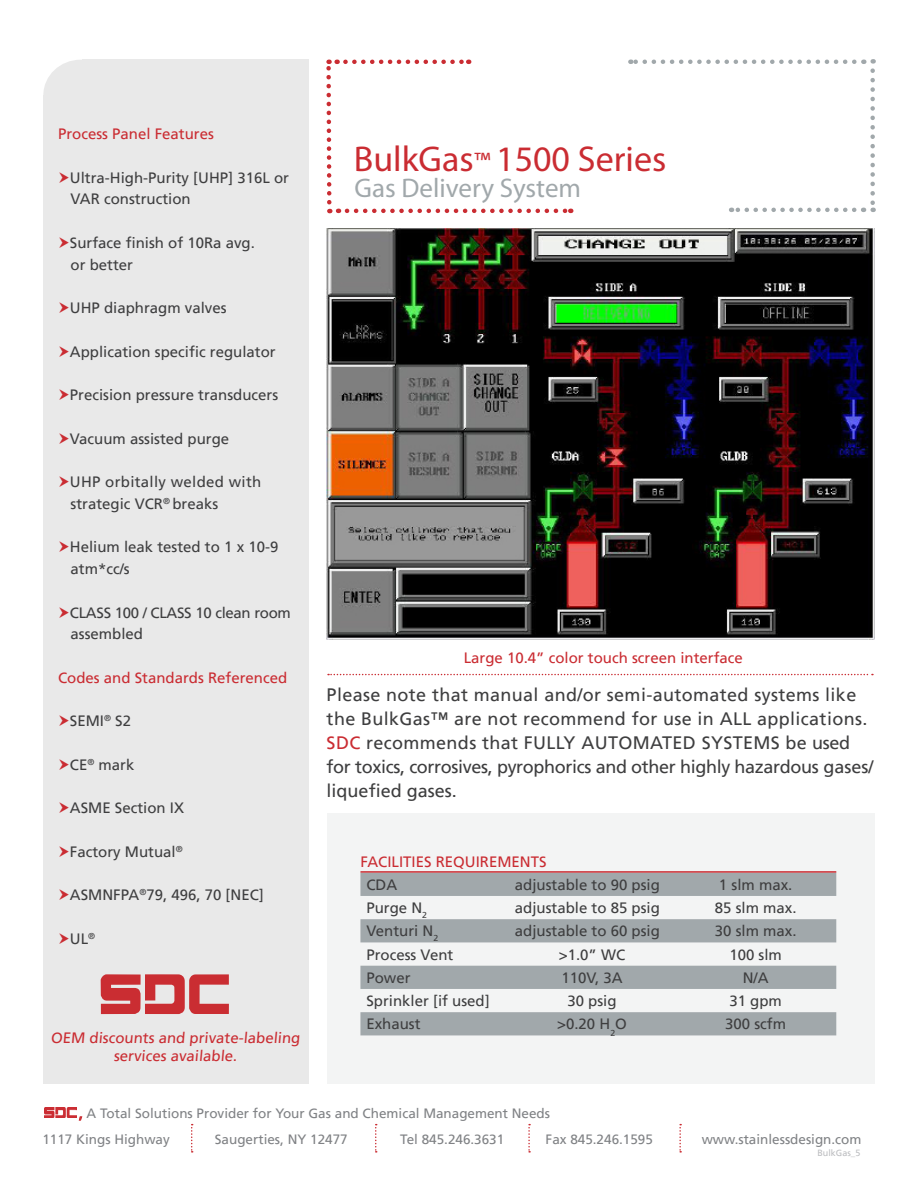
<style>
.page{position:relative;width:918px;height:1188px;background:#fff}
.page>*{position:absolute;margin:0;border:0;box-sizing:border-box;transform-origin:0 0}
.t1{font:36px "Myriad Pro";color:#ca2c32}
.t2{font:27px "Myriad Pro";color:#a1a8ab}
.t3{font:18px/24px "Frutiger LT";letter-spacing:-.02em;color:#3e3e3f}
.t4{font:18px "Frutiger LT";letter-spacing:.02em;color:#3e3e3f}
.Bullets{font:15px "Frutiger LT";color:#3e3e3f}
.Bullets-2{font:15px "Frutiger LT";color:#ca2c32}
.Bullets-3{font:15px "Frutiger LT";letter-spacing:-.02em;color:#3e3e3f}
.Bullets-4{font:15px "Frutiger LT";letter-spacing:.02em;color:#3e3e3f}
.t5{font:13.5px "Frutiger LT";color:#808285}
.t6{font:9px "Frutiger LT";color:#bcbdc0}
.s1{font-size:27px}
.s2{color:#ca2c32}
</style>
<div class="page">
<svg style="left:78px;top:1116px;width:5px;height:5px"></svg>
<svg style="left:191px;top:1124px;width:2px;height:29px"></svg>
<svg style="left:679px;top:1124px;width:2px;height:29px"></svg>
<svg style="left:528px;top:1124px;width:2px;height:29px"></svg>
<svg style="left:375px;top:1124px;width:2px;height:29px"></svg>
<img style="left:45px;top:1108px;width:32px;height:10px">
<div style="left:43px;top:155px;width:265px;height:928px;background:#e9e9e9"></div>
<div style="left:43px;top:60px;width:75px;height:71px;background:#e9e9e9;border-radius:50%"></div>
<div style="left:82px;top:59px;width:226px;height:99px;background:#e9e9e9"></div>
<div style="left:43px;top:96px;width:40px;height:61px;background:#e9e9e9"></div>
<div style="left:328px;top:813px;width:547px;height:270px;background:#f3f4f4"></div>
<svg style="left:360px;top:873px;width:476px;height:162px;fill:#a1a8ab"></svg>
<hr style="left:360px;top:871px;width:476px;height:2px;background:#ca2c32">
<img style="left:326px;top:228px;width:549px;height:412px">
<svg style="left:731px;top:208px;width:123px;height:4px"></svg>
<svg style="left:870px;top:71px;width:5px;height:141px"></svg>
<svg style="left:630px;top:60px;width:224px;height:4px"></svg>
<svg style="left:347px;top:209px;width:224px;height:4px"></svg>
<svg style="left:345px;top:60px;width:124px;height:4px"></svg>
<svg style="left:326px;top:60px;width:13px;height:153px"></svg>
<svg style="left:101px;top:974px;width:128px;height:40px"></svg>
<svg style="left:328px;top:674px;width:545px;height:1px"></svg>
<p class="Bullets-2" style="left:58px;top:125px;width:157px">Process Panel Features</p>
<p class="Bullets" style="left:70px;top:169px;width:221px">Ultra-High-Purity [UHP] 316L or</p>
<p class="Bullets" style="left:71px;top:190px;width:122px">VAR construction</p>
<p class="Bullets" style="left:70px;top:234px;width:187px">Surface finish of 10Ra avg.</p>
<p class="Bullets" style="left:71px;top:256px;width:64px">or better</p>
<p class="Bullets" style="left:70px;top:299px;width:158px">UHP diaphragm valves</p>
<p class="Bullets" style="left:70px;top:343px;width:207px">Application specific regulator</p>
<p class="Bullets" style="left:70px;top:386px;width:210px">Precision pressure transducers</p>
<p class="Bullets" style="left:70px;top:430px;width:161px">Vacuum assisted purge</p>
<p class="Bullets-4" style="left:70px;top:473px;width:193px">UHP orbitally welded with</p>
<p class="Bullets" style="left:71px;top:495px;width:149px">strategic VCR<sup>®</sup> breaks</p>
<p class="Bullets" style="left:70px;top:538px;width:210px">Helium leak tested to 1 x 10-9</p>
<p class="Bullets" style="left:71px;top:560px;width:61px">atm*cc/s</p>
<p class="Bullets-3" style="left:70px;top:604px;width:223px">CLASS 100 / CLASS 10 clean room</p>
<p class="Bullets" style="left:71px;top:625px;width:74px">assembled</p>
<p class="Bullets-2" style="left:58px;top:669px;width:231px">Codes and Standards Referenced</p>
<p class="Bullets" style="left:70px;top:712px;width:63px">SEMI<sup>®</sup> S2</p>
<p class="Bullets" style="left:70px;top:756px;width:66px">CE<sup>®</sup> mark</p>
<p class="Bullets" style="left:70px;top:799px;width:116px">ASME Section IX</p>
<p class="Bullets" style="left:70px;top:843px;width:114px">Factory Mutual<sup>®</sup></p>
<p class="Bullets" style="left:70px;top:886px;width:195px">ASMNFPA<sup>®</sup>79, 496, 70 [NEC]</p>
<p class="Bullets" style="left:70px;top:930px;width:27px">UL<sup>®</sup></p>
<p class="Bullets-2" style="left:51px;top:1029px;width:252px">OEM discounts and private-labeling</p>
<p class="Bullets-2" style="left:114px;top:1047px;width:126px">services available.</p>
<p class="t1" style="left:354px;top:136px;width:314px">BulkGas<span class="s1">™</span> 1500 Series</p>
<p class="t2" style="left:354px;top:172px;width:228px">Gas Delivery System</p>
<p class="Bullets-2" style="left:464px;top:649px;width:281px">Large 10.4” color touch screen interface</p>
<p class="t4" style="left:327px;top:684px;width:531px">Please note that manual and/or semi-automated systems like</p>
<p class="t4" style="left:327px;top:708px;width:542px">the BulkGas™ are not recommend for use in ALL applications.</p>
<p class="t3" style="left:327px;top:730px;width:548px"><span class="s2">SDC</span> recommends that FULLY AUTOMATED SYSTEMS be used for toxics, corrosives, pyrophorics and other highly hazardous gases/ liquefied gases.</p>
<p class="Bullets-2" style="left:360px;top:853px;width:188px">FACILITIES REQUIREMENTS</p>
<p class="Bullets" style="left:366px;top:876px;width:32px">CDA</p>
<p class="Bullets" style="left:515px;top:876px;width:147px">adjustable to 90 psig</p>
<p class="Bullets" style="left:719px;top:876px;width:75px">1 slm max.</p>
<p class="Bullets" style="left:366px;top:899px;width:62px">Purge N<sub>2</sub></p>
<p class="Bullets" style="left:515px;top:899px;width:147px">adjustable to 85 psig</p>
<p class="Bullets" style="left:715px;top:899px;width:83px">85 slm max.</p>
<p class="Bullets" style="left:366px;top:922px;width:73px">Venturi N<sub>2</sub></p>
<p class="Bullets" style="left:515px;top:922px;width:147px">adjustable to 60 psig</p>
<p class="Bullets" style="left:715px;top:922px;width:83px">30 slm max.</p>
<p class="Bullets" style="left:366px;top:946px;width:88px">Process Vent</p>
<p class="Bullets" style="left:559px;top:946px;width:68px">&gt;1.0” WC</p>
<p class="Bullets" style="left:729px;top:946px;width:54px">100 slm</p>
<p class="Bullets" style="left:366px;top:969px;width:46px">Power</p>
<p class="Bullets" style="left:561px;top:969px;width:63px">110V, 3A</p>
<p class="Bullets" style="left:743px;top:969px;width:27px">N/A</p>
<p class="Bullets" style="left:366px;top:992px;width:125px">Sprinkler [if used]</p>
<p class="Bullets" style="left:567px;top:992px;width:51px">30 psig</p>
<p class="Bullets" style="left:729px;top:992px;width:54px">31 gpm</p>
<p class="Bullets" style="left:366px;top:1015px;width:56px">Exhaust</p>
<p class="Bullets" style="left:557px;top:1015px;width:71px">&gt;0.20 H<sub>2</sub>O</p>
<p class="Bullets" style="left:725px;top:1015px;width:62px">300 scfm</p>
<p class="t5" style="left:79px;top:1106px;width:473px"><span class="s2">,</span> A Total Solutions Provider for Your Gas and Chemical Management Needs</p>
<p class="t5" style="left:42px;top:1132px;width:129px">1117 Kings Highway</p>
<p class="t5" style="left:215px;top:1132px;width:134px">Saugerties, NY 12477</p>
<p class="t5" style="left:400px;top:1132px;width:106px">Tel 845.246.3631</p>
<p class="t5" style="left:546px;top:1132px;width:109px">Fax 845.246.1595</p>
<p class="t5" style="left:702px;top:1132px;width:161px">www.stainlessdesign.com</p>
<p class="t6" style="left:817px;top:1148px;width:45px">BulkGas_5</p>
</div>
